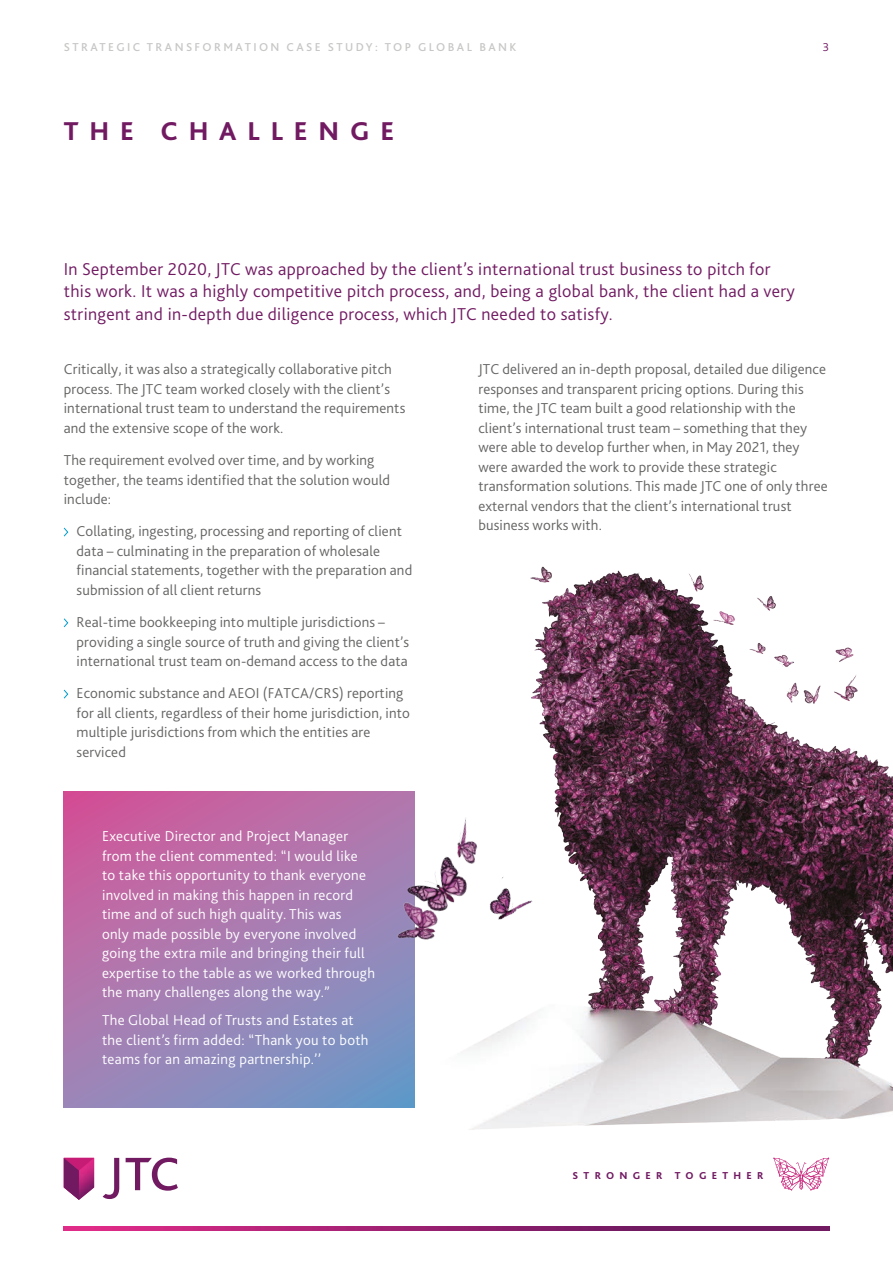
<style>
.page{position:relative;width:893px;height:1263px;background:#fff}
.page>*{position:absolute;margin:0;border:0;box-sizing:border-box;transform-origin:0 0}
.t1{font:800 27px "Bliss 2";letter-spacing:.4em;color:#711a62}
.Intro{font:300 18px/22.5px "Bliss 2";letter-spacing:.02em;color:#711a62}
.t2{font:300 15px/19.5px "Bliss 2";letter-spacing:.01em;color:#646463}
.bodycopy{font:300 15px/19.5px "Bliss 2";letter-spacing:.02em;color:#fff}
.t3{font:500 12px "Bliss 2";letter-spacing:.2em;color:#c7c7c6}
.t4{font:300 12px "Bliss 2";color:#711a62}
.t5{font:800 10.5px "Bliss 2";letter-spacing:.5em;color:#711a62}
</style>
<div class="page">
<svg style="left:64px;top:1226px;width:765px;height:4px;background:#9b2070"></svg>
<svg style="left:64px;top:1158px;width:30px;height:42px"></svg>
<svg style="left:126px;top:1157px;width:52px;height:34px"></svg>
<svg style="left:103px;top:1158px;width:16px;height:41px"></svg>
<img style="left:387px;top:566px;width:506px;height:625px">
<svg style="left:63px;top:527px;width:6px;height:10px"></svg>
<svg style="left:63px;top:618px;width:6px;height:10px"></svg>
<svg style="left:63px;top:689px;width:6px;height:10px"></svg>
<img style="left:508px;top:877px;width:29px;height:60px">
<svg style="left:64px;top:792px;width:351px;height:315px;background:#a47bb1"></svg>
<img style="left:363px;top:809px;width:145px;height:163px">
<p class="t3" style="left:64px;top:40px;width:454px">STRATEGIC TRANSFORMATION CASE STUDY: TOP GLOBAL BANK</p>
<p class="t4" style="left:823px;top:40px;width:8px">3</p>
<p class="t1" style="left:64px;top:114px;width:332px">THE CHALLENGE</p>
<p class="Intro" style="left:64px;top:257px;width:733px">In September 2020, JTC was approached by the client’s international trust business to pitch for this work. It was a highly competitive pitch process, and, being a global bank, the client had a very stringent and in-depth due diligence process, which JTC needed to satisfy.</p>
<p class="t2" style="left:64px;top:360px;width:343px">Critically, it was also a strategically collaborative pitch process. The JTC team worked closely with the client’s international trust team to understand the requirements and the extensive scope of the work.</p>
<p class="t2" style="left:64px;top:450px;width:328px">The requirement evolved over time, and by working together, the teams identified that the solution would include:</p>
<p class="t2" style="left:77px;top:522px;width:337px">Collating, ingesting, processing and reporting of client data – culminating in the preparation of wholesale financial statements, together with the preparation and submission of all client returns</p>
<p class="t2" style="left:77px;top:612px;width:334px">Real-time bookkeeping into multiple jurisdictions – providing a single source of truth and giving the client’s international trust team on-demand access to the data</p>
<p class="t2" style="left:77px;top:684px;width:335px">Economic substance and AEOI (FATCA/CRS) reporting for all clients, regardless of their home jurisdiction, into multiple jurisdictions from which the entities are serviced</p>
<p class="bodycopy" style="left:102px;top:826px;width:274px">Executive Director and Project Manager from the client commented: “I would like<br>to take this opportunity to thank everyone involved in making this happen in record time and of such high quality. This was<br>only made possible by everyone involved going the extra mile and bringing their full expertise to the table as we worked through the many challenges along the way.”</p>
<p class="bodycopy" style="left:102px;top:1010px;width:268px">The Global Head of Trusts and Estates at the client’s firm added: “Thank you to both teams for an amazing partnership.’’</p>
<p class="t2" style="left:478px;top:360px;width:351px">JTC delivered an in-depth proposal, detailed due diligence responses and transparent pricing options. During this time, the JTC team built a good relationship with the client’s international trust team – something that they were able to develop further when, in May 2021, they were awarded the work to provide these strategic transformation solutions. This made JTC one of only three external vendors that the client’s international trust business works with.</p>
<p class="t5" style="left:573px;top:1169px;width:192px">STRONGER TOGETHER</p>
</div>
